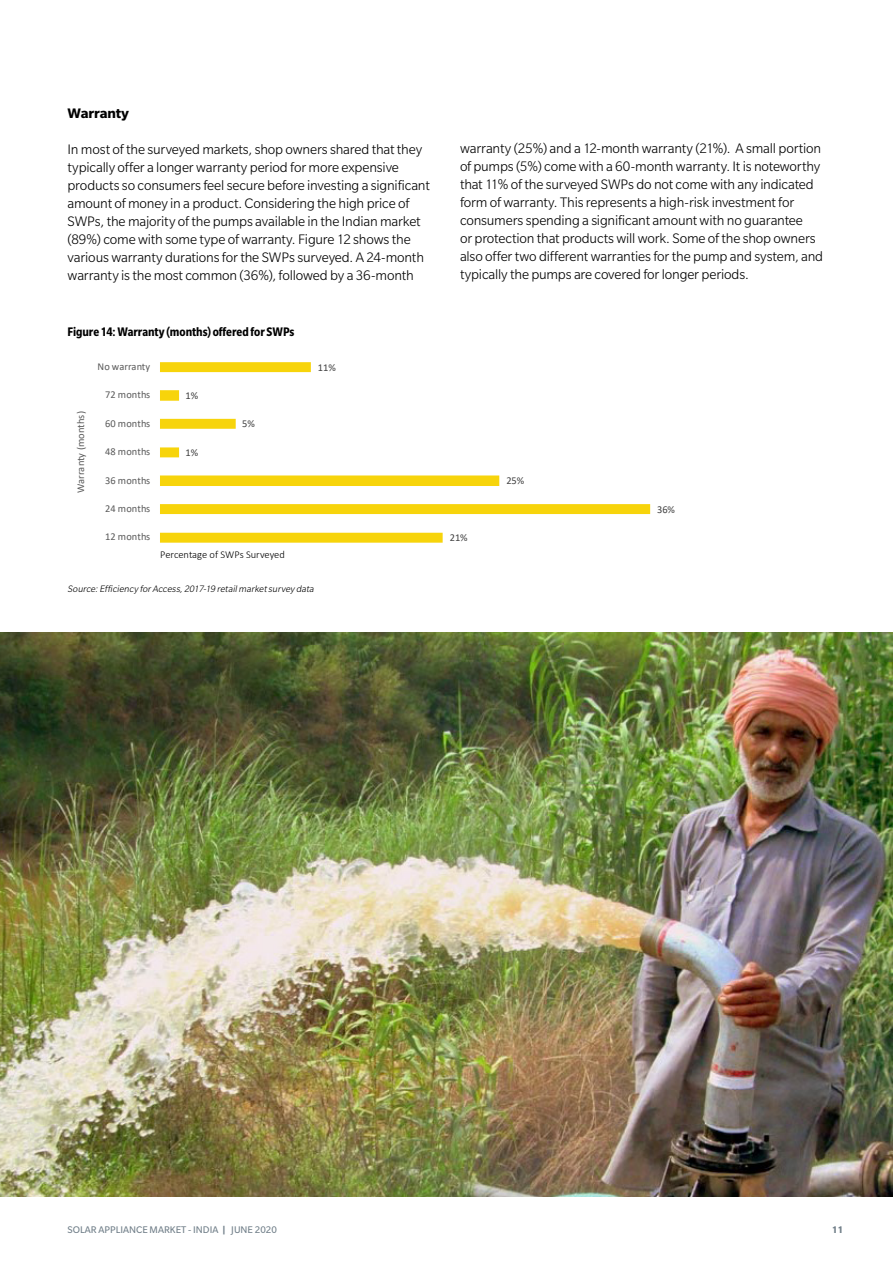
<style>
.page{position:relative;width:893px;height:1263px;background:#fff}
.page>*{position:absolute;margin:0;border:0;box-sizing:border-box;transform-origin:0 0}
.t1{font:300 15px/18px "Slate Std";letter-spacing:-.01em;color:#000}
.t2{font:700 15px "Slate Std";letter-spacing:-.01em;color:#000}
.t3{font:700 condensed 13.5px "Slate Std";color:#000}
.t4{font:10.5px "Calibri";color:#5a5a5a}
.t5{font:10.5px "Slate Std";color:#72808a}
.t6{font:300 10.5px "Calibri";color:#000}
.t7{font:10.5px "Calibri";letter-spacing:-.005em;color:#414141}
.t8{font:700 10.5px "Slate Std";color:#72808a}
.t9{font:10.35px "Calibri";color:#5a5a5a}
.t10{font:italic 300 10.2px "Slate Std";color:#000}
.s1{font-weight:700}
</style>
<div class="page">
<svg style="left:160px;top:362px;width:490px;height:181px"></svg>
<img style="left:0;top:633px;width:893px;height:563px">
<p class="t2" style="left:68px;top:105px;width:63px">Warranty</p>
<p class="t1" style="left:68px;top:140px;width:364px">In most of the surveyed markets, shop owners shared that they typically offer a longer warranty period for more expensive products so consumers feel secure before investing a significant amount of money in a product. Considering the high price of SWPs, the majority of the pumps available in the Indian market (89%) come with some type of warranty. Figure 12 shows the various warranty durations for the SWPs surveyed. A 24-month warranty is the most common (36%), followed by a 36-month</p>
<p class="t1" style="left:460px;top:139px;width:365px">warranty (25%) and a 12-month warranty (21%). A small portion of pumps (5%) come with a 60-month warranty. It is noteworthy that 11% of the surveyed SWPs do not come with any indicated form of warranty. This represents a high-risk investment for consumers spending a significant amount with no guarantee<br>or protection that products will work. Some of the shop owners also offer two different warranties for the pump and system, and typically the pumps are covered for longer periods.</p>
<p class="t3" style="left:68px;top:324px;width:228px">Figure 14: Warranty (months) offered for SWPs</p>
<p class="t9" style="left:74px;top:493px;width:84px;rotate:-90deg">Warranty (months)</p>
<p class="t4" style="left:97px;top:359px;width:54px">No warranty</p>
<p class="t4" style="left:105px;top:388px;width:47px">72 months</p>
<p class="t4" style="left:105px;top:416px;width:47px">60 months</p>
<p class="t4" style="left:105px;top:444px;width:47px">48 months</p>
<p class="t4" style="left:105px;top:473px;width:47px">36 months</p>
<p class="t4" style="left:105px;top:501px;width:47px">24 months</p>
<p class="t4" style="left:105px;top:530px;width:47px">12 months</p>
<p class="t7" style="left:186px;top:388px;width:14px">1%</p>
<p class="t7" style="left:186px;top:445px;width:14px">1%</p>
<p class="t7" style="left:242px;top:417px;width:14px">5%</p>
<p class="t6" style="left:160px;top:548px;width:126px">Percentage of SWPs Surveyed</p>
<p class="t7" style="left:318px;top:360px;width:19px">11%</p>
<p class="t10" style="left:68px;top:583px;width:250px">Source:Efficiency forAccess,2017-19 retailmarketsurvey data</p>
<p class="t7" style="left:450px;top:530px;width:19px">21%</p>
<p class="t7" style="left:506px;top:473px;width:19px">25%</p>
<p class="t7" style="left:657px;top:502px;width:19px">36%</p>
<p class="t5" style="left:68px;top:1224px;width:211px">SOLAR APPLIANCE MARKET - INDIA <span class="s1">|</span> JUNE 2020</p>
<p class="t8" style="left:832px;top:1224px;width:13px">11</p>
</div>
